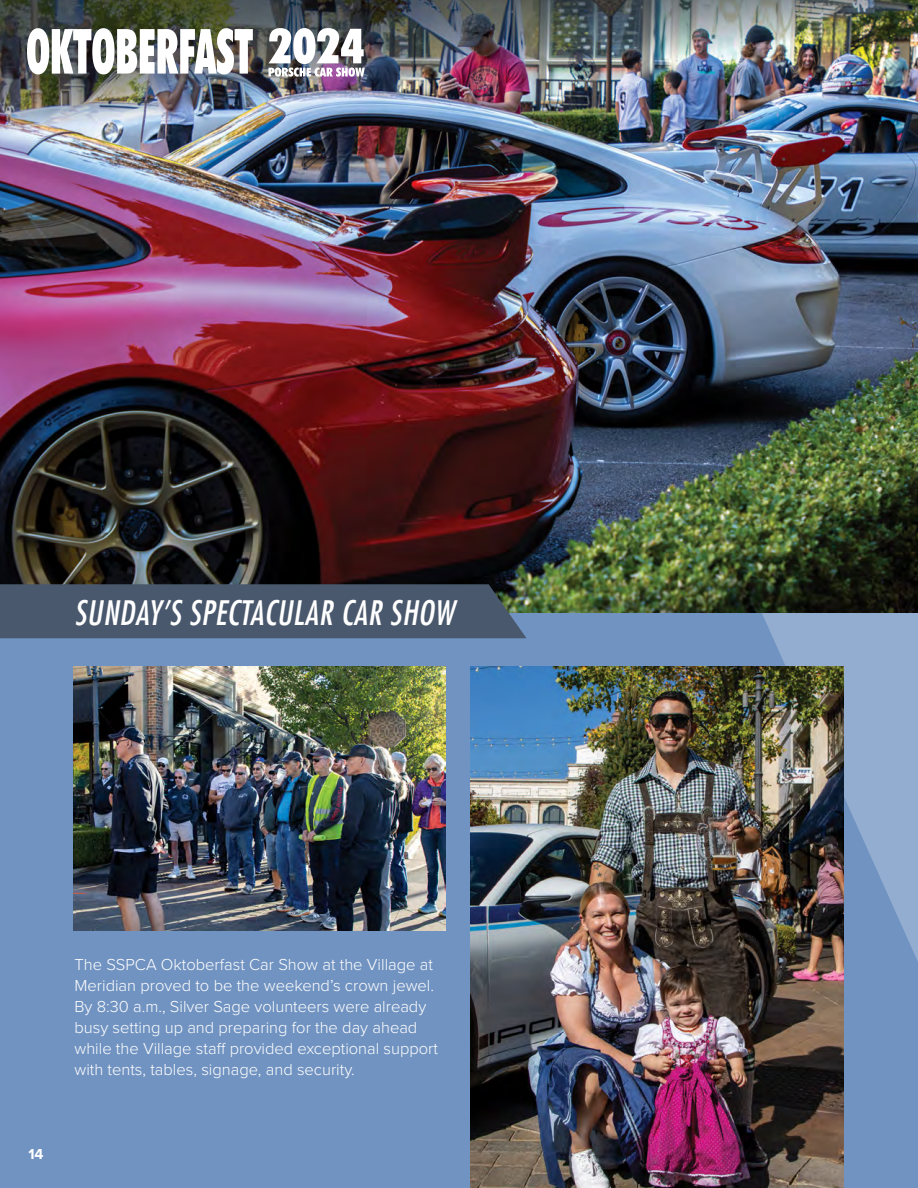
<style>
.page{position:relative;width:918px;height:1188px;background:#fff}
.page>*{position:absolute;margin:0;border:0;box-sizing:border-box;transform-origin:0 0}
.t1{font:italic condensed 33px "Futura LT";letter-spacing:.02em;color:#fff}
.t2{font:300 16.5px/21px "Proxima Nova";color:#fff}
.t3{font:700 15px "Proxima Nova";color:#fff}
</style>
<div class="page">
<svg style="left:0;top:612px;width:918px;height:576px;background:#7495c1"></svg>
<img style="left:0;top:0;width:918px;height:612px">
<img style="left:27px;top:28px;width:226px;height:46px">
<img style="left:268px;top:28px;width:97px;height:49px">
<div style="left:0;top:584px;width:526px;height:54px;background:#49586c"></div>
<img style="left:73px;top:666px;width:373px;height:265px">
<img style="left:471px;top:666px;width:372px;height:522px">
<h1 class="t1" style="left:75px;top:593px;width:381px">SUNDAY’S SPECTACULAR CAR SHOW</h1>
<p class="t3" style="left:28px;top:1143px;width:17px">14</p>
<p class="t2" style="left:75px;top:954px;width:365px">The SSPCA Oktoberfast Car Show at the Village at Meridian proved to be the weekend’s crown jewel.<br>By 8:30 a.m., Silver Sage volunteers were already busy setting up and preparing for the day ahead while the Village staff provided exceptional support with tents, tables, signage, and security.</p>
</div>
